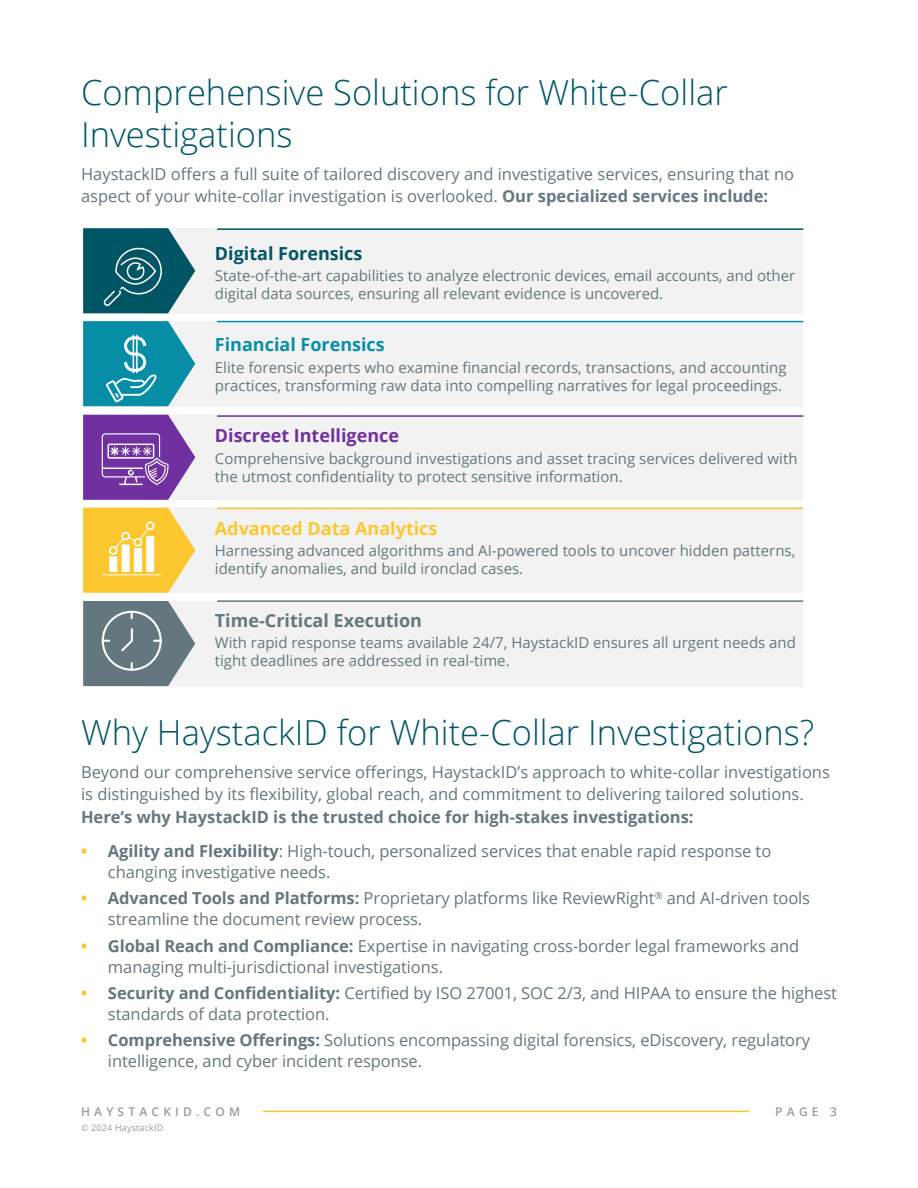
<style>
.page{position:relative;width:918px;height:1188px;background:#fff}
.page>*{position:absolute;margin:0;border:0;box-sizing:border-box;transform-origin:0 0}
.t1{font:300 34.5px/41.4px "Open Sans";color:#005565}
.t2{font:700 18px "Open Sans";color:#65777e}
.t3{font:700 18px "Open Sans";color:#fdc82f}
.t4{font:700 18px "Open Sans";color:#7030a0}
.t5{font:700 18px "Open Sans";color:#078ea6}
.t6{font:700 18px "Open Sans";color:#005565}
.t7{font:16.5px/21px "Open Sans";letter-spacing:-.005em;color:#65777e}
.t8{font:16.5px/22.5px "Open Sans";color:#65777f}
.t9{font:700 16.5px "Open Sans";color:#65777f}
.t10{font:15px/18px "Open Sans";color:#65777f}
.t11{font:600 12px "Open Sans";letter-spacing:.35em;color:#949ca6}
.t12{font:9px "Open Sans";letter-spacing:.02em;color:#949ca6}
.s1{font-weight:700}
.s2{font-weight:700;color:#fdc72e}
</style>
<div class="page">
<hr style="left:263px;top:1111px;width:486px;height:1px;background:#fdc82f">
<div style="left:144px;top:228px;width:659px;height:85px;background:#f1f2f1"></div>
<div style="left:144px;top:321px;width:659px;height:85px;background:#f1f2f1"></div>
<div style="left:144px;top:415px;width:659px;height:85px;background:#f1f2f1"></div>
<div style="left:144px;top:508px;width:659px;height:85px;background:#f1f2f1"></div>
<div style="left:144px;top:601px;width:659px;height:85px;background:#f1f2f1"></div>
<hr style="left:217px;top:321px;width:586px;height:1px;background:#078ea6">
<hr style="left:217px;top:228px;width:586px;height:2px;background:#005565">
<hr style="left:217px;top:415px;width:586px;height:2px;background:#7030a0">
<hr style="left:217px;top:508px;width:586px;height:1px;background:#fdc82f">
<hr style="left:217px;top:600px;width:586px;height:2px;background:#65777e">
<svg style="left:83px;top:228px;width:112px;height:85px"></svg>
<svg style="left:83px;top:415px;width:112px;height:85px"></svg>
<svg style="left:83px;top:508px;width:112px;height:85px"></svg>
<svg style="left:83px;top:321px;width:112px;height:85px"></svg>
<hr style="left:133px;top:335px;width:1px;height:38px;background:#fff">
<hr style="left:136px;top:335px;width:2px;height:38px;background:#fff">
<svg style="left:83px;top:601px;width:112px;height:85px"></svg>
<h1 class="t1" style="left:81px;top:76px;width:648px">Comprehensive Solutions for White-Collar<br>Investigations</h1>
<p class="t8" style="left:81px;top:162px;width:715px">HaystackID offers a full suite of tailored discovery and investigative services, ensuring that no aspect of your white-collar investigation is overlooked. <span class="s1">Our specialized services include:</span></p>
<p class="t6" style="left:215px;top:240px;width:149px">Digital Forensics</p>
<p class="t10" style="left:215px;top:268px;width:582px">State-of-the-art capabilities to analyze electronic devices, email accounts, and other digital data sources, ensuring all relevant evidence is uncovered.</p>
<p class="t5" style="left:215px;top:332px;width:171px">Financial Forensics</p>
<p class="t10" style="left:215px;top:358px;width:573px">Elite forensic experts who examine financial records, transactions, and accounting practices, transforming raw data into compelling narratives for legal proceedings.</p>
<p class="t4" style="left:215px;top:423px;width:186px">Discreet Intelligence</p>
<p class="t10" style="left:215px;top:449px;width:584px">Comprehensive background investigations and asset tracing services delivered with the utmost confidentiality to protect sensitive information.</p>
<p class="t3" style="left:215px;top:516px;width:224px">Advanced Data Analytics</p>
<p class="t10" style="left:215px;top:542px;width:582px">Harnessing advanced algorithms and AI-powered tools to uncover hidden patterns, identify anomalies, and build ironclad cases.</p>
<p class="t2" style="left:215px;top:607px;width:209px">Time-Critical Execution</p>
<p class="t10" style="left:215px;top:633px;width:583px">With rapid response teams available 24/7, HaystackID ensures all urgent needs and tight deadlines are addressed in real-time.</p>
<h1 class="t1" style="left:81px;top:711px;width:735px">Why HaystackID for White-Collar Investigations?</h1>
<p class="t8" style="left:81px;top:760px;width:750px">Beyond our comprehensive service offerings, HaystackID’s approach to white-collar investigations is distinguished by its flexibility, global reach, and commitment to delivering tailored solutions.</p>
<p class="t9" style="left:81px;top:805px;width:614px">Here’s why HaystackID is the trusted choice for high-stakes investigations:</p>
<p class="t7" style="left:108px;top:842px;width:665px;text-indent:-27px"><span class="s2">•</span> <span class="s1">Agility and Flexibility</span>: High-touch, personalized services that enable rapid response to changing investigative needs.</p>
<p class="t7" style="left:108px;top:887px;width:704px;text-indent:-27px"><span class="s2">•</span> <span class="s1">Advanced Tools and Platforms:</span> Proprietary platforms like ReviewRight<sup>®</sup> and AI-driven tools streamline the document review process.</p>
<p class="t7" style="left:108px;top:935px;width:693px;text-indent:-27px"><span class="s2">•</span> <span class="s1">Global Reach and Compliance:</span> Expertise in navigating cross-border legal frameworks and managing multi-jurisdictional investigations.</p>
<p class="t7" style="left:108px;top:982px;width:731px;text-indent:-27px"><span class="s2">•</span> <span class="s1">Security and Confidentiality:</span> Certified by ISO 27001, SOC 2/3, and HIPAA to ensure the highest standards of data protection.</p>
<p class="t7" style="left:108px;top:1031px;width:704px;text-indent:-27px"><span class="s2">•</span> <span class="s1">Comprehensive Offerings:</span> Solutions encompassing digital forensics, eDiscovery, regulatory intelligence, and cyber incident response.</p>
<p class="t11" style="left:81px;top:1107px;width:161px">HAYSTACKID.COM</p>
<p class="t11" style="left:775px;top:1107px;width:63px">PAGE 3</p>
<p class="t12" style="left:81px;top:1124px;width:84px">© 2024 HaystackID</p>
</div>
